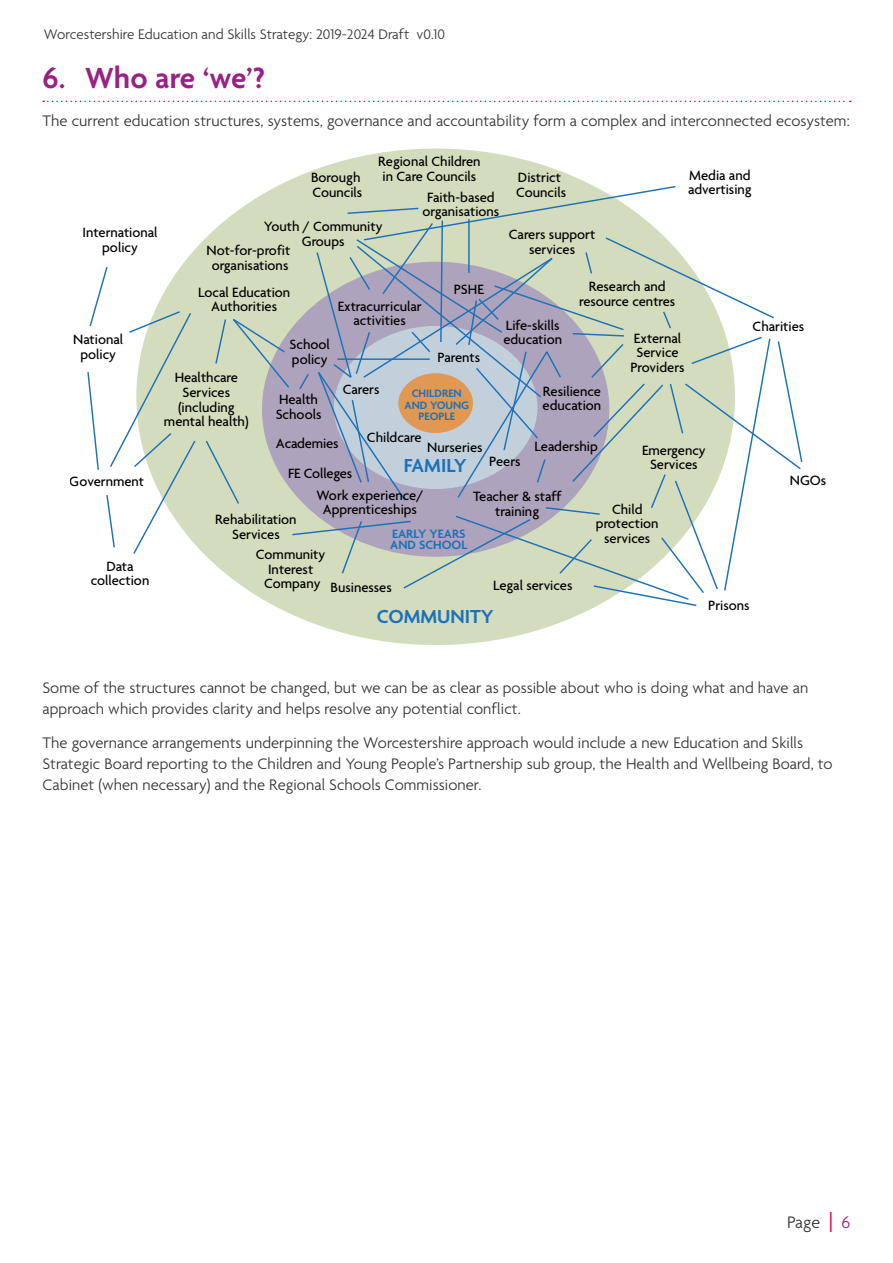
<style>
.page{position:relative;width:893px;height:1263px;background:#fff}
.page>*{position:absolute;margin:0;border:0;box-sizing:border-box;transform-origin:0 0}
.t1{font:600 31.5px "Agenda";letter-spacing:.005em;color:#992183}
.t2{font:600 20.4px "Agenda";color:#1d71b8}
.t3{font:300 18px "Agenda";color:#35312f}
.Paragraph_Text{font:300 16.5px/21px "Agenda";letter-spacing:.005em;color:#35312f}
.t4{font:300 15px "Agenda";letter-spacing:.005em;color:#35312f}
.t5{font:500 14.55px/14.5px "Agenda";color:#000;text-align:center}
.t6{font:600 13.05px/11.7px "Agenda";color:#1d71b8}
.t7{font:600 11.7px/11.7px "Agenda";color:#1d71b8;text-align:center}
.s1{font-weight:400;font-size:31.5px;color:#d90652}
.s2{color:#992183}
</style>
<div class="page">
<svg style="left:43px;top:101px;width:808px;height:1px"></svg>
<div style="left:136px;top:149px;width:599px;height:496px;background:#d3ddbd;border-radius:50%"></div>
<svg style="left:87px;top:265px;width:109px;height:289px"></svg>
<svg style="left:204px;top:185px;width:599px;height:422px"></svg>
<p class="t4" style="left:44px;top:26px;width:403px">Worcestershire Education and Skills Strategy: 2019-2024 Draft v0.10</p>
<p class="t1" style="left:43px;top:58px;width:224px">6. Who are ‘we’?</p>
<p class="Paragraph_Text" style="left:43px;top:110px;width:809px">The current education structures, systems, governance and accountability form a complex and interconnected ecosystem:</p>
<p class="t5" style="left:83px;top:225px;width:77px">International policy</p>
<p class="t5" style="left:378px;top:154px;width:104px;text-align:left">Regional Children in Care Councils</p>
<p class="t5" style="left:311px;top:170px;width:53px;text-align:left">Borough<br>Councils</p>
<p class="t5" style="left:423px;top:189px;width:78px">Faith-based organisations</p>
<p class="t5" style="left:264px;top:219px;width:120px">Youth / Community<br>Groups</p>
<p class="t5" style="left:206px;top:243px;width:85px">Not-for-profit organisations</p>
<p class="t5" style="left:516px;top:170px;width:51px;text-align:left">District<br>Councils</p>
<p class="t5" style="left:509px;top:227px;width:88px">Carers support services</p>
<p class="t5" style="left:688px;top:168px;width:65px;text-align:left">Media and advertising</p>
<p class="t5" style="left:73px;top:332px;width:51px">National policy</p>
<p class="t5" style="left:70px;top:474px;width:76px">Government</p>
<p class="t5" style="left:91px;top:559px;width:60px">Data collection</p>
<p class="t5" style="left:579px;top:279px;width:98px">Research and resource centres</p>
<p class="t5" style="left:630px;top:330px;width:56px">External<br>Service<br>Providers</p>
<p class="t5" style="left:454px;top:281px;width:31px">PSHE</p>
<p class="t5" style="left:198px;top:284px;width:94px">Local Education<br>Authorities</p>
<p class="t5" style="left:338px;top:299px;width:86px">Extracurricular activities</p>
<p class="t5" style="left:503px;top:317px;width:60px;text-align:left">Life-skills education</p>
<p class="t5" style="left:290px;top:337px;width:42px;text-align:left">School policy</p>
<p class="t5" style="left:276px;top:392px;width:47px;text-align:left">Health<br>Schools</p>
<p class="t5" style="left:543px;top:383px;width:60px;text-align:left">Resilience education</p>
<p class="t5" style="left:534px;top:439px;width:65px">Leadership</p>
<p class="t5" style="left:473px;top:489px;width:90px">Teacher &amp; staff training</p>
<p class="t5" style="left:438px;top:350px;width:44px">Parents</p>
<p class="t5" style="left:164px;top:370px;width:86px">Healthcare<br>Services (including mental health)</p>
<p class="t5" style="left:343px;top:382px;width:38px">Carers</p>
<p class="t7" style="left:404px;top:387px;width:66px">CHILDREN<br>AND YOUNG<br>PEOPLE</p>
<h2 class="t2" style="left:404px;top:452px;width:65px">FAMILY</h2>
<p class="t5" style="left:367px;top:429px;width:56px">Childcare</p>
<p class="t5" style="left:288px;top:427px;width:66px;line-height:30.6px;text-align:left;text-indent:-12px">Academies<br>FE Colleges</p>
<p class="t5" style="left:427px;top:440px;width:57px">Nurseries</p>
<p class="t5" style="left:642px;top:442px;width:65px">Emergency<br>Services</p>
<p class="t5" style="left:596px;top:501px;width:64px">Child protection services</p>
<p class="t5" style="left:489px;top:454px;width:33px">Peers</p>
<p class="t5" style="left:316px;top:488px;width:109px">Work experience/<br>Apprenticeships</p>
<p class="t5" style="left:215px;top:512px;width:83px">Rehabilitation<br>Services</p>
<p class="t6" style="left:390px;top:527px;width:79px">EARLY YEARS<br>AND SCHOOL</p>
<p class="t5" style="left:256px;top:547px;width:71px">Community<br>Interest<br>Company</p>
<p class="t5" style="left:330px;top:579px;width:63px">Businesses</p>
<p class="t5" style="left:493px;top:578px;width:81px">Legal services</p>
<p class="t5" style="left:753px;top:319px;width:53px">Charities</p>
<p class="t5" style="left:790px;top:473px;width:38px">NGOs</p>
<h2 class="t2" style="left:377px;top:604px;width:119px">COMMUNITY</h2>
<p class="t5" style="left:708px;top:597px;width:43px">Prisons</p>
<p class="Paragraph_Text" style="left:43px;top:677px;width:767px">Some of the structures cannot be changed, but we can be as clear as possible about who is doing what and have an approach which provides clarity and helps resolve any potential conflict.</p>
<p class="Paragraph_Text" style="left:43px;top:732px;width:792px">The governance arrangements underpinning the Worcestershire approach would include a new Education and Skills<br>Strategic Board reporting to the Children and Young People’s Partnership sub group, the Health and Wellbeing Board, to<br>Cabinet (when necessary) and the Regional Schools Commissioner.</p>
<p class="t3" style="left:787px;top:1211px;width:65px">Page <span class="s1">I</span> <span class="s2">6</span></p>
</div>
